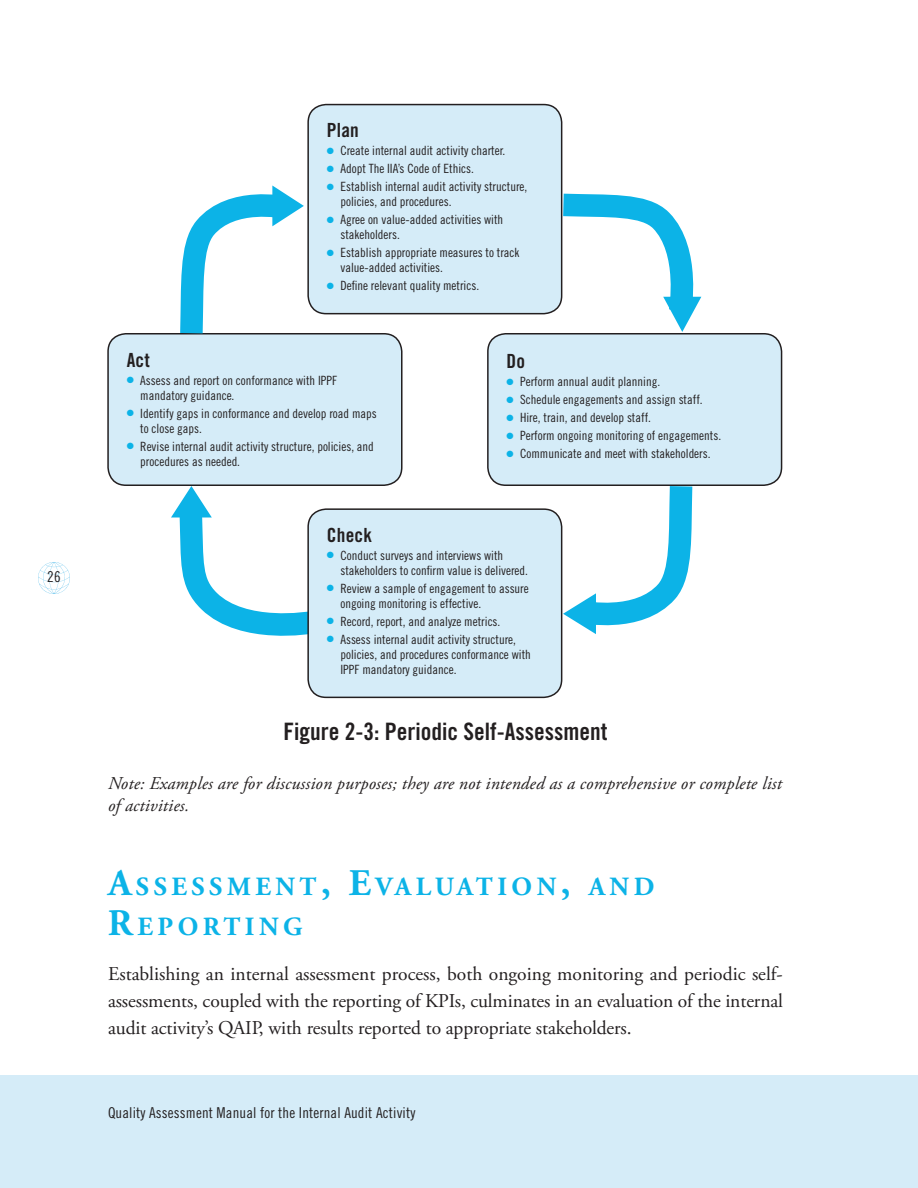
<style>
.page{position:relative;width:918px;height:1188px;background:#fff}
.page>*{position:absolute;margin:0;border:0;box-sizing:border-box;transform-origin:0 0}
.t1{font:700 26.25px/40.5px "Adobe Garamond Pro";letter-spacing:.17em;color:#0cb3e7}
.t2{font:24px "Trade Gothic LT Std Bd Cn 20";color:#231f20}
.t3{font:19.5px/27px "Adobe Garamond Pro";letter-spacing:-.005em;color:#231f20;text-align:justify}
.t4{font:19.5px "Trade Gothic LT Std Bd Cn 20";letter-spacing:.01em;color:#231f20}
.t5{font:italic 18px/21.6px "Adobe Garamond Pro";letter-spacing:.01em;color:#231f20}
.t6{font:15px "Trade Gothic LT Std Cn 18";letter-spacing:.01em;color:#231f20}
.t7{font:12.75px/15px "Trade Gothic LT Std Cn 18";color:#231f20}
.s1{color:#0cb3e7}
.s2{font-size:37.5px}
</style>
<div class="page">
<div style="left:308px;top:105px;width:254px;height:209px;background:#d5ecf8;border-radius:18px"></div>
<div style="left:307px;top:104px;width:255px;height:210px;border:2px solid #231f20;border-radius:18px"></div>
<div style="left:108px;top:334px;width:294px;height:151px;background:#d5ecf8;border-radius:18px"></div>
<div style="left:107px;top:333px;width:296px;height:153px;border:2px solid #231f20;border-radius:18px"></div>
<div style="left:488px;top:334px;width:294px;height:151px;background:#d5ecf8;border-radius:18px"></div>
<div style="left:487px;top:333px;width:295px;height:153px;border:2px solid #231f20;border-radius:18px"></div>
<svg style="left:159px;top:185px;width:148px;height:151px"></svg>
<svg style="left:540px;top:172px;width:163px;height:162px"></svg>
<svg style="left:560px;top:483px;width:154px;height:151px"></svg>
<svg style="left:171px;top:486px;width:146px;height:150px"></svg>
<div style="left:308px;top:509px;width:254px;height:188px;background:#d5ecf8;border-radius:18px"></div>
<div style="left:307px;top:508px;width:255px;height:190px;border:2px solid #231f20;border-radius:18px"></div>
<div style="left:0;top:1076px;width:918px;height:112px;background:#d5ecf8"></div>
<svg style="left:38px;top:562px;width:32px;height:32px"></svg>
<p class="t6" style="left:47px;top:568px;width:15px">26</p>
<h3 class="t4" style="left:327px;top:119px;width:33px">Plan</h3>
<p class="t7" style="left:327px;top:143px;width:180px"><span class="s1">●</span> Create internal audit activity charter.</p>
<p class="t7" style="left:327px;top:161px;width:149px"><span class="s1">●</span> Adopt The IIA’s Code of Ethics.</p>
<p class="t7" style="left:340px;top:179px;width:188px;text-indent:-14px"><span class="s1">●</span> Establish internal audit activity structure, policies, and procedures.</p>
<p class="t7" style="left:340px;top:212px;width:164px;text-indent:-14px"><span class="s1">●</span> Agree on value-added activities with stakeholders.</p>
<p class="t7" style="left:340px;top:245px;width:181px;text-indent:-14px"><span class="s1">●</span> Establish appropriate measures to track value-added activities.</p>
<p class="t7" style="left:327px;top:278px;width:154px"><span class="s1">●</span> Define relevant quality metrics.</p>
<h3 class="t4" style="left:127px;top:348px;width:25px">Act</h3>
<p class="t7" style="left:140px;top:372px;width:198px;text-indent:-14px"><span class="s1">●</span> Assess and report on conformance with IPPF mandatory guidance.</p>
<p class="t7" style="left:140px;top:405px;width:238px;text-indent:-14px"><span class="s1">●</span> Identify gaps in conformance and develop road maps to close gaps.</p>
<p class="t7" style="left:140px;top:438px;width:235px;text-indent:-14px"><span class="s1">●</span> Revise internal audit activity structure, policies, and procedures as needed.</p>
<h3 class="t4" style="left:507px;top:349px;width:20px">Do</h3>
<p class="t7" style="left:507px;top:374px;width:155px"><span class="s1">●</span> Perform annual audit planning.</p>
<p class="t7" style="left:507px;top:392px;width:198px"><span class="s1">●</span> Schedule engagements and assign staff.</p>
<p class="t7" style="left:507px;top:410px;width:146px"><span class="s1">●</span> Hire, train, and develop staff.</p>
<p class="t7" style="left:507px;top:428px;width:216px"><span class="s1">●</span> Perform ongoing monitoring of engagements.</p>
<p class="t7" style="left:507px;top:446px;width:206px"><span class="s1">●</span> Communicate and meet with stakeholders.</p>
<h3 class="t4" style="left:327px;top:523px;width:47px">Check</h3>
<p class="t7" style="left:340px;top:548px;width:189px;text-indent:-14px"><span class="s1">●</span> Conduct surveys and interviews with stakeholders to confirm value is delivered.</p>
<p class="t7" style="left:340px;top:581px;width:190px;text-indent:-14px"><span class="s1">●</span> Review a sample of engagement to assure ongoing monitoring is effective.</p>
<p class="t7" style="left:327px;top:614px;width:175px"><span class="s1">●</span> Record, report, and analyze metrics.</p>
<p class="t7" style="left:340px;top:632px;width:192px;text-indent:-14px"><span class="s1">●</span> Assess internal audit activity structure, policies, and procedures conformance with<br>IPPF mandatory guidance.</p>
<h2 class="t2" style="left:284px;top:717px;width:325px">Figure 2-3: Periodic Self-Assessment</h2>
<h3 class="t5" style="left:108px;top:773px;width:675px">Note: Examples are for discussion purposes; they are not intended as a comprehensive or complete list of activities.</h3>
<h1 class="t1" style="left:108px;top:866px;width:548px"><span class="s2">A</span>SSESSMENT<span class="s2">, E</span>VALUATION<span class="s2">,</span> AND<br><span class="s2">R</span>EPORTING</h1>
<p class="t3" style="left:108px;top:961px;width:677px">Establishing an internal assessment process, both ongoing monitoring and periodic self&shy;assessments, coupled with the reporting of KPIs, culminates in an evaluation of the internal audit activity’s QAIP, with results reported to appropriate stakeholders.</p>
<p class="t6" style="left:108px;top:1104px;width:309px">Quality Assessment Manual for the Internal Audit Activity</p>
</div>
